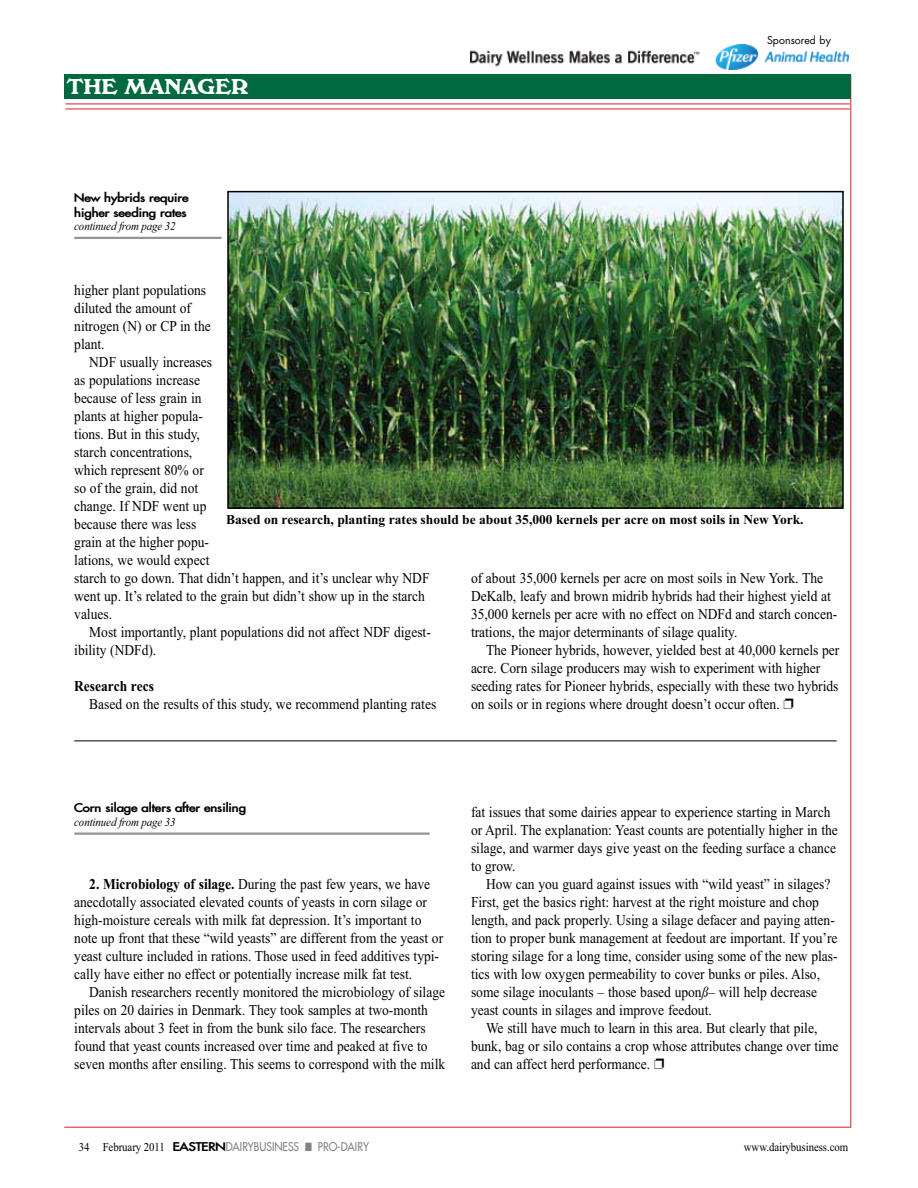
<style>
.page{position:relative;width:918px;height:1188px;background:#fff}
.page>*{position:absolute;margin:0;border:0;box-sizing:border-box;transform-origin:0 0}
.t1{font:700 22.5px "Windsor D";color:#fff}
.t2{font:15px/18px "Times New Roman";color:#000;scale:.9 1}
.t3{font:700 15px "Times New Roman";color:#000;scale:.9 1}
.t4{font:700 13.5px "Times New Roman";color:#000}
.t5{font:700 12px/14.4px "Fusi Extended";color:#000;scale:.75 1}
.t6{font:12px "Times New Roman";letter-spacing:-.005em;color:#000;scale:.9 1}
.t7{font:italic 12px "Times New Roman";letter-spacing:-.005em;color:#000;scale:.9 1}
.t8{font:12px "Fusi Wide Normal";letter-spacing:-.005em;color:#808285;scale:.75 1}
.t9{font:10.5px "Futura";letter-spacing:.005em;color:#000}
.s1{font-weight:700}
.s2{font-style:italic}
.s3{font-family:"Fusi Extended";font-weight:700}
.s4{font-family:"Fusi Wide Normal";color:#808285}
</style>
<div class="page">
<hr style="left:65px;top:104px;width:785px;height:1px;background:#da2128">
<hr style="left:65px;top:109px;width:785px;height:1px;background:#da2128">
<hr style="left:850px;top:75px;width:1px;height:1052px;background:#da2128">
<div style="left:65px;top:74px;width:786px;height:24px;background:#00693f"></div>
<hr style="left:64px;top:1127px;width:787px;height:1px;background:#da2128">
<img style="left:471px;top:45px;width:378px;height:24px">
<img style="left:230px;top:194px;width:611px;height:312px">
<div style="left:227px;top:191px;width:617px;height:318px;border:2px solid #000"></div>
<hr style="left:74px;top:237px;width:148px;height:2px;background:#939598">
<hr style="left:74px;top:833px;width:356px;height:2px;background:#939598">
<hr style="left:74px;top:741px;width:763px;height:1px;background:#000">
<h1 class="t1" style="left:67px;top:79px;width:183px">THE MANAGER</h1>
<p class="t5" style="left:74px;top:191px;width:154px">New hybrids require higher seeding rates</p>
<p class="t7" style="left:74px;top:222px;width:114px">continued from page 32</p>
<p class="t9" style="left:767px;top:35px;width:65px">Sponsored by</p>
<p class="t2" style="left:74px;top:282px;width:153px">higher plant populations diluted the amount of nitrogen (N) or CP in the plant.</p>
<p class="t2" style="left:74px;top:354px;width:396px;text-indent:15px">NDF usually increases<br>as populations increase<br>because of less grain in<br>plants at higher popula-<br>tions. But in this study,<br>starch concentrations,<br>which represent 80% or<br>so of the grain, did not<br>change. If NDF went up<br>because there was less<br>grain at the higher popu-<br>lations, we would expect<br>starch to go down. That didn’t happen, and it’s unclear why NDF went up. It’s related to the grain but didn’t show up in the starch values.</p>
<p class="t2" style="left:74px;top:624px;width:398px;text-indent:15px">Most importantly, plant populations did not affect NDF digest&shy;ibility (NDFd).</p>
<p class="t3" style="left:74px;top:681px;width:90px">Research recs</p>
<p class="t2" style="left:89px;top:696px;width:387px">Based on the results of this study, we recommend planting rates</p>
<p class="t4" style="left:226px;top:515px;width:579px">Based on research, planting rates should be about 35,000 kernels per acre on most soils in New York.</p>
<p class="t2" style="left:471px;top:570px;width:409px">of about 35,000 kernels per acre on most soils in New York. The DeKalb, leafy and brown midrib hybrids had their highest yield at 35,000 kernels per acre with no effect on NDFd and starch concen&shy;trations, the major determinants of silage quality.</p>
<p class="t2" style="left:471px;top:642px;width:411px;text-indent:15px">The Pioneer hybrids, however, yielded best at 40,000 kernels per acre. Corn silage producers may wish to experiment with higher seeding rates for Pioneer hybrids, especially with these two hybrids on soils or in regions where drought doesn’t occur often.</p>
<p class="t5" style="left:74px;top:802px;width:231px">Corn silage alters after ensiling</p>
<p class="t7" style="left:74px;top:817px;width:114px">continued from page 33</p>
<p class="t2" style="left:74px;top:876px;width:411px;text-indent:15px"><span class="s1">2. Microbiology of silage.</span> During the past few years, we have anecdotally associated elevated counts of yeasts in corn silage or high-moisture cereals with milk fat depression. It’s important to note up front that these “wild yeasts” are different from the yeast or yeast culture included in rations. Those used in feed additives typi&shy;cally have either no effect or potentially increase milk fat test.</p>
<p class="t2" style="left:74px;top:984px;width:414px;text-indent:15px">Danish researchers recently monitored the microbiology of silage piles on 20 dairies in Denmark. They took samples at two-month intervals about 3 feet in from the bunk silo face. The researchers found that yeast counts increased over time and peaked at five to seven months after ensiling. This seems to correspond with the milk</p>
<p class="t2" style="left:471px;top:804px;width:409px">fat issues that some dairies appear to experience starting in March or April. The explanation: Yeast counts are potentially higher in the silage, and warmer days give yeast on the feeding surface a chance to grow.</p>
<p class="t2" style="left:471px;top:876px;width:409px;text-indent:15px">How can you guard against issues with “wild yeast” in silages?<br>First, get the basics right: harvest at the right moisture and chop length, and pack properly. Using a silage defacer and paying atten&shy;tion to proper bunk management at feedout are important. If you’re storing silage for a long time, consider using some of the new plas&shy;tics with low oxygen permeability to cover bunks or piles. Also, some silage inoculants – those based upon<span class="s2">ß</span>– will help decrease yeast counts in silages and improve feedout.</p>
<p class="t2" style="left:471px;top:1020px;width:410px;text-indent:15px">We still have much to learn in this area. But clearly that pile, bunk, bag or silo contains a crop whose attributes change over time and can affect herd performance.</p>
<p class="t6" style="left:79px;top:1143px;width:246px">34 February 2011 <span class="s3">EASTERN</span><span class="s4">DAIRYBUSINESS</span></p>
<p class="t8" style="left:318px;top:1140px;width:70px">PRO-DAIRY</p>
<p class="t6" style="left:744px;top:1143px;width:118px">www.dairybusiness.com</p>
</div>
